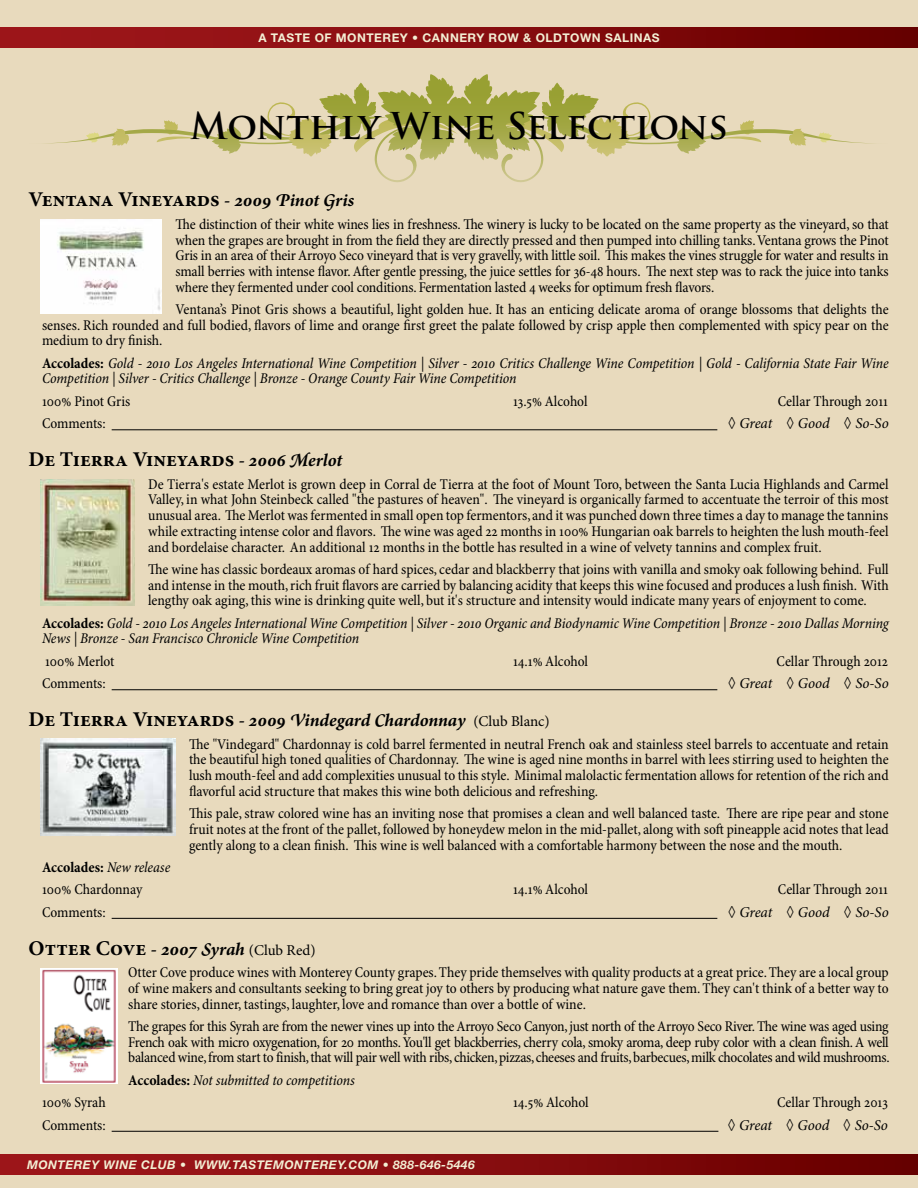
<style>
.page{position:relative;width:918px;height:1188px;background:#e8dabd}
.page>*{position:absolute;margin:0;border:0;box-sizing:border-box;transform-origin:0 0}
.t1{font:700 36px "Trajan Pro";color:#000}
.t2{font:700 21px "Minion Pro";color:#000}
.t3{font:italic 700 18px "Minion Pro";letter-spacing:-.005em;color:#000}
.t4{font:condensed 15px/15.6px "Minion Pro";letter-spacing:-.005em;color:#000;text-align:justify}
.t5{font:italic condensed 15px/15.8px "Minion Pro";letter-spacing:-.005em;color:#000}
.t6{font:italic 15px "Minion Pro";letter-spacing:-.005em;color:#000}
.t7{font:italic 700 12px "Helvetica Neue";letter-spacing:.04em;color:#f3efd4}
.t8{font:700 12px "Helvetica Neue";letter-spacing:.04em;color:#f3efd4}
.s1{font-size:18px}
.s2{font-style:italic;font-size:18px}
.s3{font-weight:700;font-style:normal}
.s4{font-style:normal}
.s5{font-style:normal;font-size:21px}
.s6{font-weight:400;font-style:normal;font-size:15px}
.s7{font-weight:700}
.s8{font-style:italic}
.s9{font-weight:400;font-size:15px}
</style>
<div class="page">
<div style="left:0;top:1154px;width:918px;height:20px;background:linear-gradient(to right,#a3191d,#690000)"></div>
<div style="left:0;top:27px;width:918px;height:20px;background:linear-gradient(to right,#a3191d,#690000)"></div>
<svg style="left:45px;top:74px;width:828px;height:108px"></svg>
<hr style="left:112px;top:429px;width:605px;height:1px;background:#000">
<hr style="left:112px;top:689px;width:605px;height:1px;background:#000">
<hr style="left:112px;top:918px;width:605px;height:1px;background:#000">
<hr style="left:112px;top:1131px;width:606px;height:1px;background:#000">
<img style="left:40px;top:219px;width:122px;height:95px">
<img style="left:40px;top:479px;width:95px;height:126px">
<img style="left:40px;top:739px;width:135px;height:96px">
<img style="left:40px;top:969px;width:77px;height:114px">
<p class="t8" style="left:258px;top:30px;width:403px">A TASTE OF MONTEREY • CANNERY ROW &amp; OLDTOWN SALINAS</p>
<h1 class="t1" style="left:190px;top:103px;width:539px">Monthly Wine Selections</h1>
<h2 class="t2" style="left:28px;top:185px;width:327px">Ventana Vineyards <span class="s1">-</span> <span class="s2">2009 Pinot Gris</span></h2>
<p class="t4" style="left:176px;top:217px;width:715px">The distinction of their white wines lies in freshness. The winery is lucky to be located on the same property as the vineyard, so that when the grapes are brought in from the field they are directly pressed and then pumped into chilling tanks. Ventana grows the Pinot Gris in an area of their Arroyo Seco vineyard that is very gravelly, with little soil. This makes the vines struggle for water and results in small berries with intense flavor. After gentle pressing, the juice settles for 36-48 hours. The next step was to rack the juice into tanks where they fermented under cool conditions. Fermentation lasted 4 weeks for optimum fresh flavors.</p>
<p class="t4" style="left:42px;top:302px;width:848px;text-indent:134px">Ventana’s Pinot Gris shows a beautiful, light golden hue. It has an enticing delicate aroma of orange blossoms that delights the senses. Rich rounded and full bodied, flavors of lime and orange first greet the palate followed by crisp apple then complemented with spicy pear on the medium to dry finish.</p>
<p class="t5" style="left:42px;top:356px;width:848px"><span class="s3">Accolades:</span> Gold - 2010 Los Angeles International Wine Competition | Silver - 2010 Critics Challenge Wine Competition | Gold - California State Fair Wine<br>Competition | Silver - Critics Challenge | Bronze - Orange County Fair Wine Competition</p>
<p class="t4" style="left:42px;top:394px;width:90px">100% Pinot Gris</p>
<p class="t4" style="left:513px;top:394px;width:76px">13.5% Alcohol</p>
<p class="t4" style="left:778px;top:394px;width:112px">Cellar Through 2011</p>
<p class="t4" style="left:42px;top:416px;width:65px">Comments:</p>
<p class="t6" style="left:728px;top:413px;width:163px"><span class="s4">◊</span> Great <span class="s4">◊</span> Good <span class="s4">◊</span> So-So</p>
<h2 class="t2" style="left:28px;top:445px;width:315px">De Tierra Vineyards <span class="s1">-</span> <span class="s2">2006 Merlot</span></h2>
<p class="t4" style="left:148px;top:477px;width:742px">De Tierra's estate Merlot is grown deep in Corral de Tierra at the foot of Mount Toro, between the Santa Lucia Highlands and Carmel Valley, in what John Steinbeck called "the pastures of heaven". The vineyard is organically farmed to accentuate the terroir of this most unusual area. The Merlot was fermented in small open top fermentors, and it was punched down three times a day to manage the tannins while extracting intense color and flavors. The wine was aged 22 months in 100% Hungarian oak barrels to heighten the lush mouth-feel and bordelaise character. An additional 12 months in the bottle has resulted in a wine of velvety tannins and complex fruit.</p>
<p class="t4" style="left:148px;top:562px;width:742px">The wine has classic bordeaux aromas of hard spices, cedar and blackberry that joins with vanilla and smoky oak following behind. Full and intense in the mouth, rich fruit flavors are carried by balancing acidity that keeps this wine focused and produces a lush finish. With lengthy oak aging, this wine is drinking quite well, but it's structure and intensity would indicate many years of enjoyment to come.</p>
<p class="t5" style="left:42px;top:616px;width:848px"><span class="s3">Accolades:</span> Gold - 2010 Los Angeles International Wine Competition | Silver - 2010 Organic and Biodynamic Wine Competition | Bronze - 2010 Dallas Morning<br>News | Bronze - San Francisco Chronicle Wine Competition</p>
<p class="t4" style="left:45px;top:654px;width:71px">100% Merlot</p>
<p class="t4" style="left:513px;top:654px;width:77px">14.1% Alcohol</p>
<p class="t4" style="left:777px;top:654px;width:113px">Cellar Through 2012</p>
<p class="t4" style="left:42px;top:676px;width:65px">Comments:</p>
<p class="t6" style="left:728px;top:673px;width:163px"><span class="s4">◊</span> Great <span class="s4">◊</span> Good <span class="s4">◊</span> So-So</p>
<p class="t3" style="left:28px;top:708px;width:523px"><span class="s5">De Tierra Vineyards</span> <span class="s4">-</span> 2009 Vindegard Chardonnay <span class="s6">(Club Blanc)</span></p>
<p class="t4" style="left:189px;top:737px;width:701px">The "Vindegard" Chardonnay is cold barrel fermented in neutral French oak and stainless steel barrels to accentuate and retain the beautiful high toned qualities of Chardonnay. The wine is aged nine months in barrel with lees stirring used to heighten the lush mouth-feel and add complexities unusual to this style. Minimal malolactic fermentation allows for retention of the rich and flavorful acid structure that makes this wine both delicious and refreshing.</p>
<p class="t4" style="left:189px;top:806px;width:701px">This pale, straw colored wine has an inviting nose that promises a clean and well balanced taste. There are ripe pear and stone fruit notes at the front of the pallet, followed by honeydew melon in the mid-pallet, along with soft pineapple acid notes that lead gently along to a clean finish. This wine is well balanced with a comfortable harmony between the nose and the mouth.</p>
<p class="t4" style="left:42px;top:857px;width:130px;line-height:22.4px"><span class="s7">Accolades:</span> <span class="s8">New release<br></span>100% Chardonnay</p>
<p class="t4" style="left:513px;top:882px;width:77px">14.1% Alcohol</p>
<p class="t4" style="left:778px;top:882px;width:112px">Cellar Through 2011</p>
<p class="t4" style="left:42px;top:905px;width:65px">Comments:</p>
<p class="t6" style="left:728px;top:902px;width:163px"><span class="s4">◊</span> Great <span class="s4">◊</span> Good <span class="s4">◊</span> So-So</p>
<h2 class="t2" style="left:28px;top:933px;width:289px">Otter Cove <span class="s1">-</span> <span class="s2">2007 Syrah</span> <span class="s9">(Club Red)</span></h2>
<p class="t4" style="left:128px;top:965px;width:762px">Otter Cove produce wines with Monterey County grapes. They pride themselves with quality products at a great price. They are a local group of wine makers and consultants seeking to bring great joy to others by producing what nature gave them. They can't think of a better way to share stories, dinner, tastings, laughter, love and romance than over a bottle of wine.</p>
<p class="t4" style="left:128px;top:1019px;width:763px">The grapes for this Syrah are from the newer vines up into the Arroyo Seco Canyon, just north of the Arroyo Seco River. The wine was aged using French oak with micro oxygenation, for 20 months. You'll get blackberries, cherry cola, smoky aroma, deep ruby color with a clean finish. A well balanced wine, from start to finish, that will pair well with ribs, chicken, pizzas, cheeses and fruits, barbecues, milk chocolates and wild mushrooms.</p>
<p class="t5" style="left:128px;top:1073px;width:228px"><span class="s3">Accolades:</span> Not submitted to competitions</p>
<p class="t4" style="left:42px;top:1095px;width:65px">100% Syrah</p>
<p class="t4" style="left:513px;top:1095px;width:77px">14.5% Alcohol</p>
<p class="t4" style="left:777px;top:1095px;width:112px">Cellar Through 2013</p>
<p class="t4" style="left:42px;top:1118px;width:65px">Comments:</p>
<p class="t6" style="left:728px;top:1115px;width:162px"><span class="s4">◊</span> Great <span class="s4">◊</span> Good <span class="s4">◊</span> So-So</p>
<p class="t7" style="left:27px;top:1157px;width:22px">MONTEREY</p>
<p class="t7" style="left:104px;top:1157px;width:21px">WINE</p>
<p class="t7" style="left:141px;top:1157px;width:66px">CLUB • WWW</p>
<p class="t7" style="left:229px;top:1157px;width:14px">.TASTEMONTEREY</p>
<p class="t7" style="left:345px;top:1157px;width:15px">.COM</p>
<p class="t7" style="left:383px;top:1157px;width:94px">• 888-646-5446</p>
</div>
